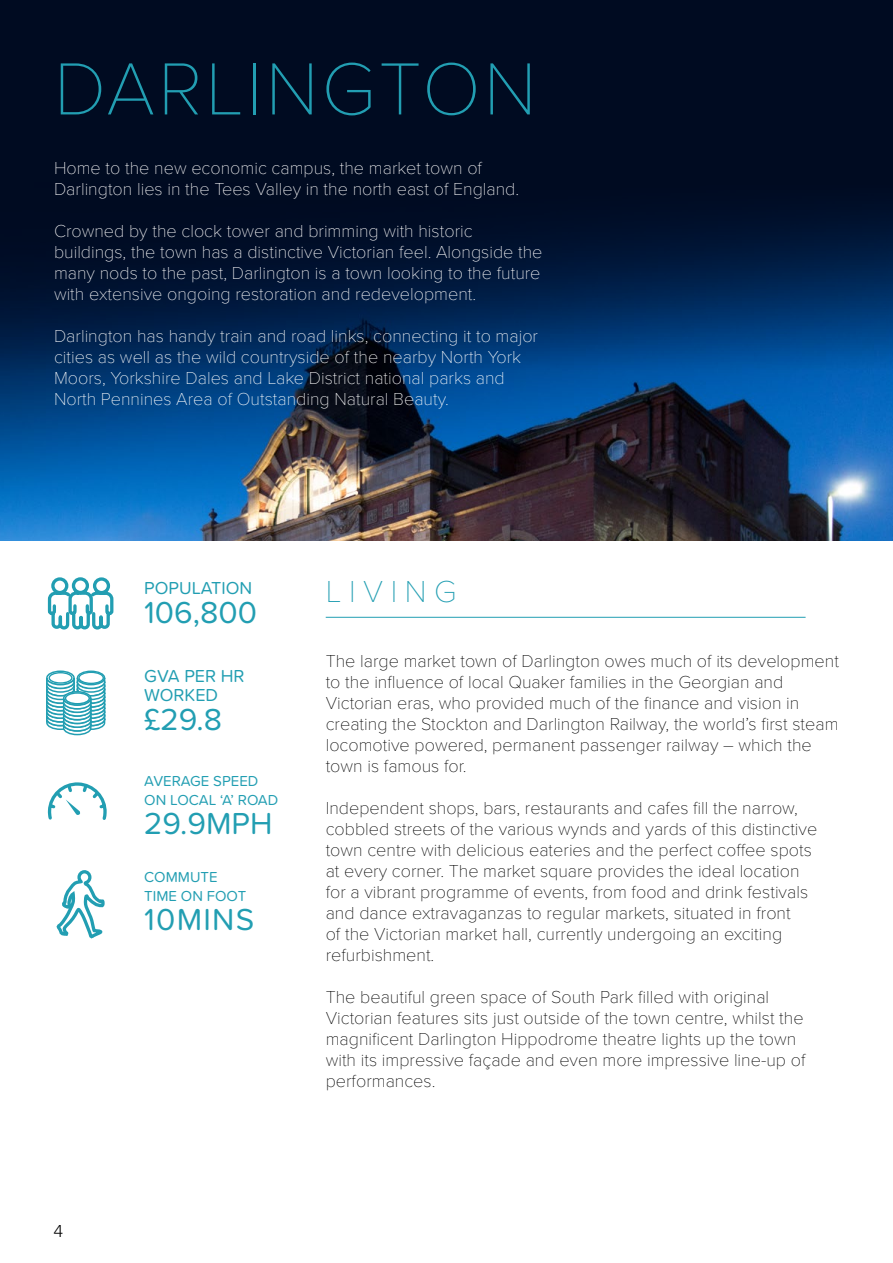
<style>
.page{position:relative;width:893px;height:1263px;background:#fff}
.page>*{position:absolute;margin:0;border:0;box-sizing:border-box;transform-origin:0 0}
.t1{font:100 76.5px "Proxima Nova T";letter-spacing:.04em;color:#229eb2}
.t2{font:31.5px "Proxima Soft";color:#229eb2}
.t3{font:100 31.5px "Proxima Nova T";letter-spacing:.24em;color:#229eb2}
.t4{font:100 18px/21px "Proxima Nova T";color:#000}
.t5{font:100 18px/21px "Proxima Nova T";color:#fff}
.t6{font:18px/18.6px "Proxima Soft";color:#229eb2}
.t7{font:300 18px "Proxima Nova";color:#000}
.t8{font:15px/18.6px "Proxima Soft";color:#229eb2}
</style>
<div class="page">
<div style="left:0;top:0;width:893px;height:540px;background:#000b21"></div>
<img style="left:0;top:210px;width:893px;height:330px">
<svg style="left:47px;top:577px;width:67px;height:53px"></svg>
<div style="left:46px;top:670px;width:29px;height:15px;border:2px solid #229eb2;border-radius:50%"></div>
<svg style="left:49px;top:672px;width:23px;height:11px"></svg>
<div style="left:49px;top:672px;width:24px;height:12px;border:1px solid #229eb2;border-radius:50%"></div>
<svg style="left:77px;top:671px;width:28px;height:14px"></svg>
<div style="left:77px;top:670px;width:28px;height:15px;border:1px solid #229eb2;border-radius:50%"></div>
<svg style="left:79px;top:672px;width:24px;height:11px"></svg>
<div style="left:78px;top:672px;width:26px;height:12px;border:1px solid #229eb2;border-radius:50%"></div>
<svg style="left:46px;top:677px;width:60px;height:59px"></svg>
<svg style="left:47px;top:782px;width:60px;height:38px"></svg>
<hr style="left:326px;top:617px;width:480px;height:1px;background:#229eb2">
<svg style="left:56px;top:870px;width:49px;height:69px"></svg>
<h1 class="t1" style="left:54px;top:32px;width:484px">DARLINGTON</h1>
<p class="t5" style="left:54px;top:156px;width:467px">Home to the new economic campus, the market town of<br>Darlington lies in the Tees Valley in the north east of England.</p>
<p class="t5" style="left:54px;top:219px;width:490px">Crowned by the clock tower and brimming with historic buildings, the town has a distinctive Victorian feel. Alongside the many nods to the past, Darlington is a town looking to the future with extensive ongoing restoration and redevelopment.</p>
<p class="t5" style="left:54px;top:324px;width:486px">Darlington has handy train and road links, connecting it to major cities as well as the wild countryside of the nearby North York Moors, Yorkshire Dales and Lake District national parks and North Pennines Area of Outstanding Natural Beauty.</p>
<p class="t7" style="left:54px;top:1218px;width:11px">4</p>
<p class="t6" style="left:144px;top:578px;width:110px">POPULATION</p>
<h2 class="t2" style="left:144px;top:589px;width:114px">106,800</h2>
<p class="t6" style="left:144px;top:666px;width:102px">GVA PER HR<br>WORKED</p>
<h2 class="t2" style="left:144px;top:696px;width:79px">£29.8</h2>
<p class="t8" style="left:144px;top:771px;width:136px">AVERAGE SPEED<br>ON LOCAL ‘A’ ROAD</p>
<h2 class="t2" style="left:144px;top:799px;width:130px">29.9MPH</h2>
<p class="t8" style="left:144px;top:867px;width:103px">COMMUTE<br>TIME ON FOOT</p>
<h2 class="t2" style="left:144px;top:895px;width:112px">10MINS</h2>
<h2 class="t3" style="left:326px;top:568px;width:132px">LIVING</h2>
<p class="t4" style="left:326px;top:649px;width:515px">The large market town of Darlington owes much of its development to the influence of local Quaker families in the Georgian and Victorian eras, who provided much of the finance and vision in creating the Stockton and Darlington Railway, the world’s first steam locomotive powered, permanent passenger railway – which the town is famous for.</p>
<p class="t4" style="left:326px;top:796px;width:493px">Independent shops, bars, restaurants and cafes fill the narrow, cobbled streets of the various wynds and yards of this distinctive town centre with delicious eateries and the perfect coffee spots at every corner. The market square provides the ideal location for a vibrant programme of events, from food and drink festivals and dance extravaganzas to regular markets, situated in front<br>of the Victorian market hall, currently undergoing an exciting refurbishment.</p>
<p class="t4" style="left:326px;top:985px;width:481px">The beautiful green space of South Park filled with original Victorian features sits just outside of the town centre, whilst the magnificent Darlington Hippodrome theatre lights up the town with its impressive façade and even more impressive line-up of performances.</p>
</div>
